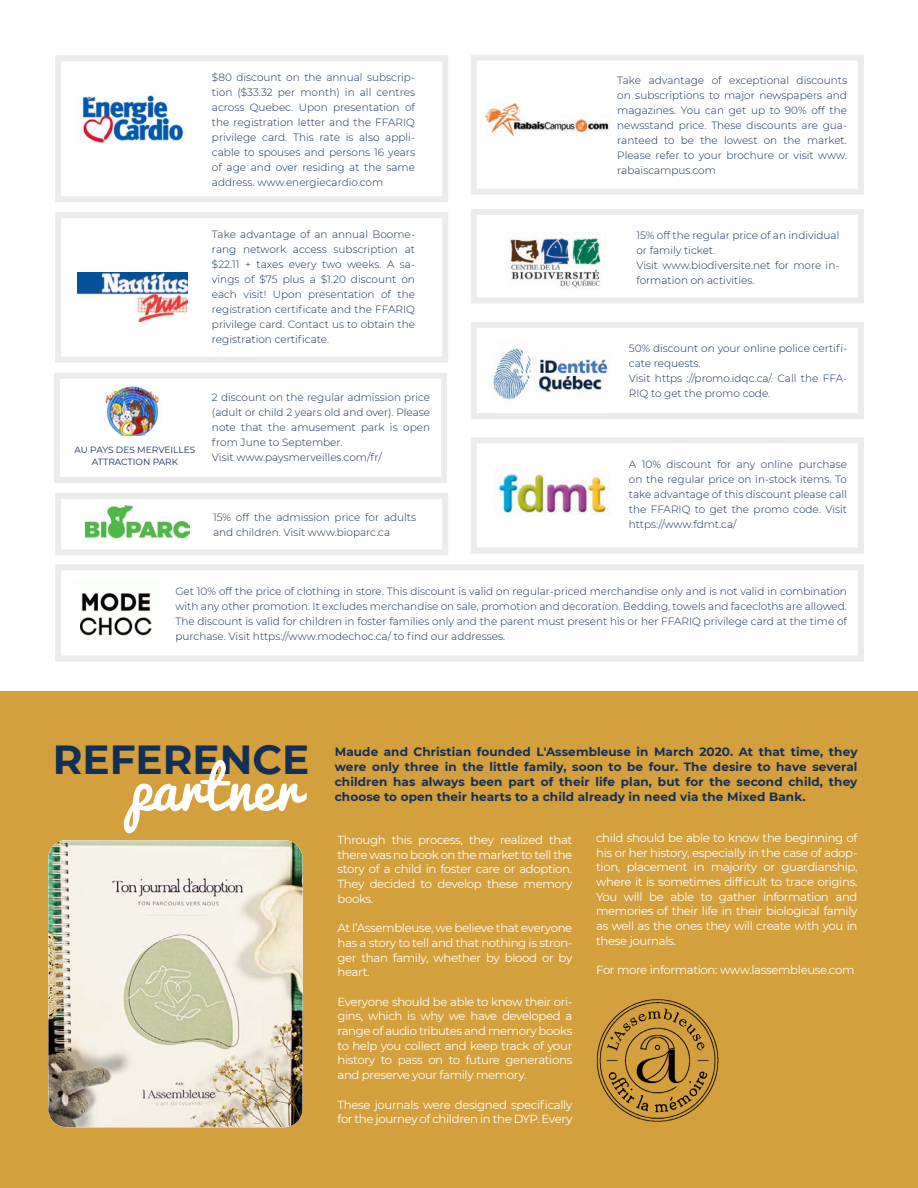
<style>
.page{position:relative;width:918px;height:1188px;background:#fff}
.page>*{position:absolute;margin:0;border:0;box-sizing:border-box;transform-origin:0 0}
.t1{font:58.5px "Pacifico";color:#fff}
.t2{font:700 40.5px "Montserrat";color:#132f55}
.t3{font:700 12px/15px "Montserrat";letter-spacing:.01em;color:#132f55;text-align:justify}
.t4{font:11.7px/14.7px "Montserrat";letter-spacing:-.03em;color:#fff;text-align:justify}
.t5{font:300 10.5px/15px "Montserrat";color:#132f55;text-align:justify}
.t6{font:9px/12px "Montserrat";color:#132f55;text-align:center}
</style>
<div class="page">
<div style="left:0;top:691px;width:918px;height:497px;background:#d49f3d"></div>
<img style="left:48px;top:840px;width:254px;height:287px">
<img style="left:596px;top:999px;width:123px;height:123px">
<div style="left:471px;top:55px;width:393px;height:140px;background:#fff;border:6px solid #ebebeb"></div>
<div style="left:54px;top:373px;width:393px;height:110px;border:6px solid #ebebeb"></div>
<div style="left:471px;top:322px;width:393px;height:97px;border:6px solid #ebebeb"></div>
<div style="left:471px;top:437px;width:393px;height:117px;border:6px solid #ebebeb"></div>
<div style="left:55px;top:564px;width:809px;height:98px;border:6px solid #ebebeb"></div>
<div style="left:471px;top:209px;width:393px;height:94px;background:#fff;border:6px solid #ebebeb"></div>
<div style="left:55px;top:55px;width:393px;height:147px;background:#fff;border:6px solid #ebebeb"></div>
<div style="left:55px;top:212px;width:393px;height:151px;background:#fff;border:6px solid #ebebeb"></div>
<div style="left:55px;top:493px;width:393px;height:62px;background:#fff;border:6px solid #ebebeb"></div>
<img style="left:85px;top:505px;width:104px;height:34px">
<img style="left:80px;top:592px;width:72px;height:44px">
<img style="left:105px;top:385px;width:56px;height:50px">
<img style="left:509px;top:233px;width:95px;height:55px">
<img style="left:78px;top:94px;width:107px;height:50px">
<img style="left:78px;top:273px;width:110px;height:48px">
<img style="left:492px;top:348px;width:117px;height:52px">
<img style="left:485px;top:104px;width:125px;height:32px">
<img style="left:497px;top:473px;width:112px;height:42px">
<p class="t5" style="left:212px;top:69px;width:205px">$80 discount on the annual subscrip&shy;tion ($33.32 per month) in all centres across Quebec. Upon presentation of the registration letter and the FFARIQ privilege card. This rate is also appli&shy;cable to spouses and persons 16 years of age and over residing at the same address. www.energiecardio.com</p>
<p class="t5" style="left:212px;top:227px;width:205px">Take advantage of an annual Boome&shy;rang network access subscription at $22.11 + taxes every two weeks. A sa&shy;vings of $75 plus a $1.20 discount on each visit! Upon presentation of the registration certificate and the FFARIQ privilege card. Contact us to obtain the registration certificate.</p>
<p class="t6" style="left:75px;top:443px;width:122px">AU PAYS DES MERVEILLES<br>ATTRACTION PARK</p>
<p class="t5" style="left:212px;top:390px;width:220px;text-align:left">2 discount on the regular admission price (adult or child 2 years old and over). Please note that the amusement park is open from June to September.<br>Visit www.paysmerveilles.com/fr/</p>
<p class="t5" style="left:213px;top:510px;width:205px">15% off the admission price for adults and children. Visit www.bioparc.ca</p>
<p class="t5" style="left:617px;top:73px;width:231px">Take advantage of exceptional discounts on subscriptions to major newspapers and magazines. You can get up to 90% off the newsstand price. These discounts are gua&shy;ranteed to be the lowest on the market.<br>Please refer to your brochure or visit www. rabaiscampus.com</p>
<p class="t5" style="left:636px;top:228px;width:205px;text-align:left">15% off the regular price of an individual or family ticket.<br>Visit www.biodiversite.net for more in&shy;formation on activities.</p>
<p class="t5" style="left:629px;top:340px;width:220px;text-align:left">50% discount on your online police certifi&shy;cate requests.<br>Visit https ://promo.idqc.ca/. Call the FFA-<br>RIQ to get the promo code.</p>
<p class="t5" style="left:629px;top:457px;width:220px">A 10% discount for any online purchase on the regular price on in-stock items. To take advantage of this discount please call the FFARIQ to get the promo code. Visit https://www.fdmt.ca/</p>
<p class="t5" style="left:176px;top:584px;width:673px">Get 10% off the price of clothing in store. This discount is valid on regular-priced merchandise only and is not valid in combination with any other promotion. It excludes merchandise on sale, promotion and decoration. Bedding, towels and facecloths are allowed.<br>The discount is valid for children in foster families only and the parent must present his or her FFARIQ privilege card at the time of purchase. Visit https://www.modechoc.ca/ to find our addresses.</p>
<h2 class="t2" style="left:53px;top:730px;width:258px">REFERENCE</h2>
<h1 class="t1" style="left:127px;top:757px;width:174px">partner</h1>
<p class="t3" style="left:335px;top:744px;width:524px">Maude and Christian founded L'Assembleuse in March 2020. At that time, they were only three in the little family, soon to be four. The desire to have several children has always been part of their life plan, but for the second child, they choose to open their hearts to a child already in need via the Mixed Bank.</p>
<p class="t4" style="left:338px;top:832px;width:236px">Through this process, they realized that there was no book on the market to tell the story of a child in foster care or adoption.<br>They decided to develop these memory books.</p>
<p class="t4" style="left:338px;top:920px;width:236px">At l’Assembleuse, we believe that everyone has a story to tell and that nothing is stron&shy;ger than family, whether by blood or by heart.</p>
<p class="t4" style="left:338px;top:994px;width:236px">Everyone should be able to know their ori&shy;gins, which is why we have developed a range of audio tributes and memory books to help you collect and keep track of your history to pass on to future generations and preserve your family memory.</p>
<p class="t4" style="left:338px;top:1097px;width:236px">These journals were designed specifically for the journey of children in the DYP. Every</p>
<p class="t4" style="left:596px;top:830px;width:263px">child should be able to know the beginning of his or her history, especially in the case of adop&shy;tion, placement in majority or guardianship, where it is sometimes difficult to trace origins.<br>You will be able to gather information and memories of their life in their biological family as well as the ones they will create with you in these journals.</p>
<p class="t4" style="left:596px;top:962px;width:260px">For more information: www.lassembleuse.com</p>
</div>
